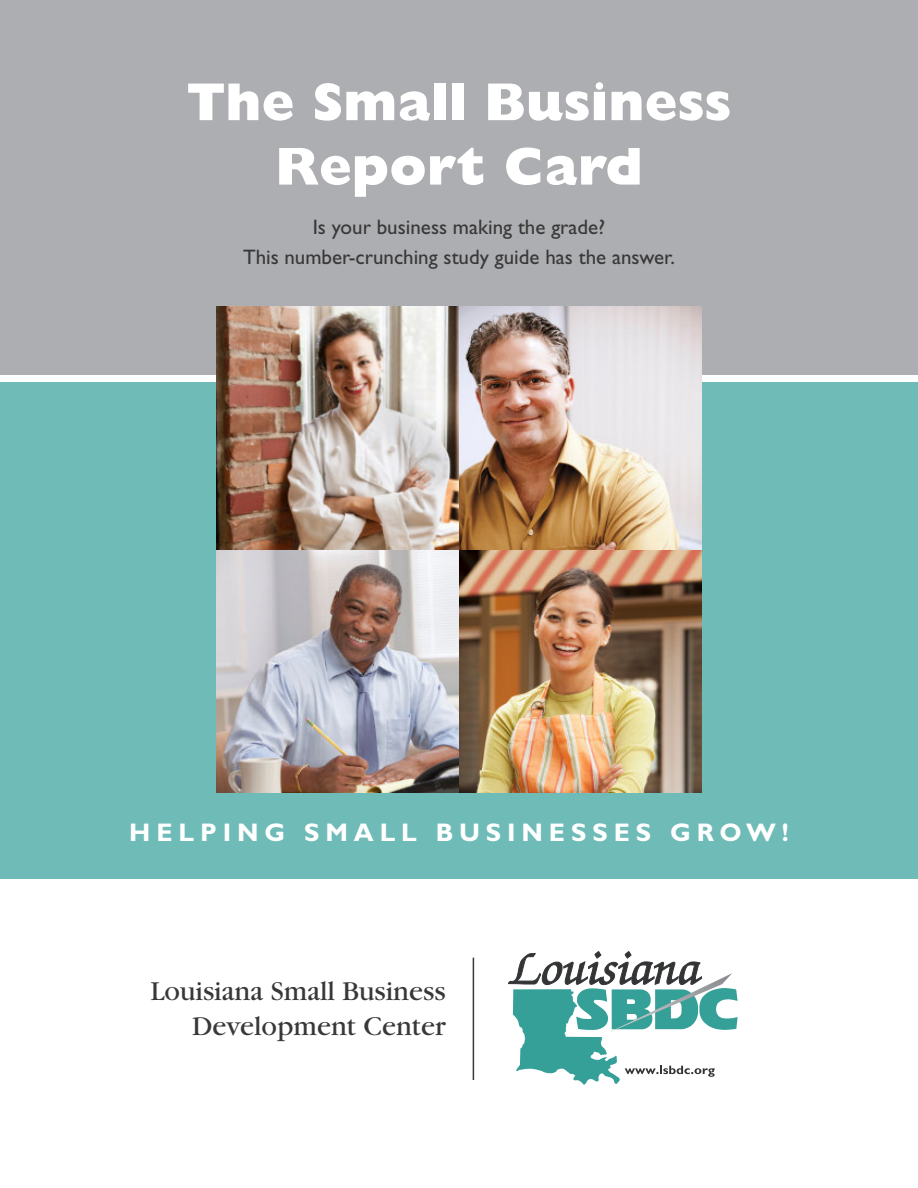
<style>
.page{position:relative;width:918px;height:1188px;background:#fff}
.page>*{position:absolute;margin:0;border:0;box-sizing:border-box;transform-origin:0 0}
.t1{font:800 53.7px/64.3px "Gill Sans";color:#fff;text-align:center}
.t2{font:28.5px/34.2px "Garamond";color:#393839;text-align:right}
.t3{font:700 25.5px "Gill Sans";letter-spacing:.23em;color:#fff}
.t4{font:21px/30px "Gill Sans";color:#393839;text-align:center}
</style>
<div class="page">
<div style="left:0;top:0;width:918px;height:374px;background:#adaeb1"></div>
<svg style="left:508px;top:952px;width:230px;height:133px"></svg>
<hr style="left:473px;top:958px;width:1px;height:122px;background:#393839">
<div style="left:0;top:382px;width:918px;height:496px;background:#6fbbb7"></div>
<img style="left:216px;top:306px;width:486px;height:486px">
<h1 class="t1" style="left:187px;top:75px;width:546px">The Small Business<br>Report Card</h1>
<p class="t4" style="left:243px;top:214px;width:433px">Is your business making the grade?<br>This number-crunching study guide has the answer.</p>
<p class="t3" style="left:129px;top:823px;width:661px">HELPING SMALL BUSINESSES GROW!</p>
<h2 class="t2" style="left:150px;top:977px;width:297px">Louisiana Small Business<br>Development Center</h2>
</div>
